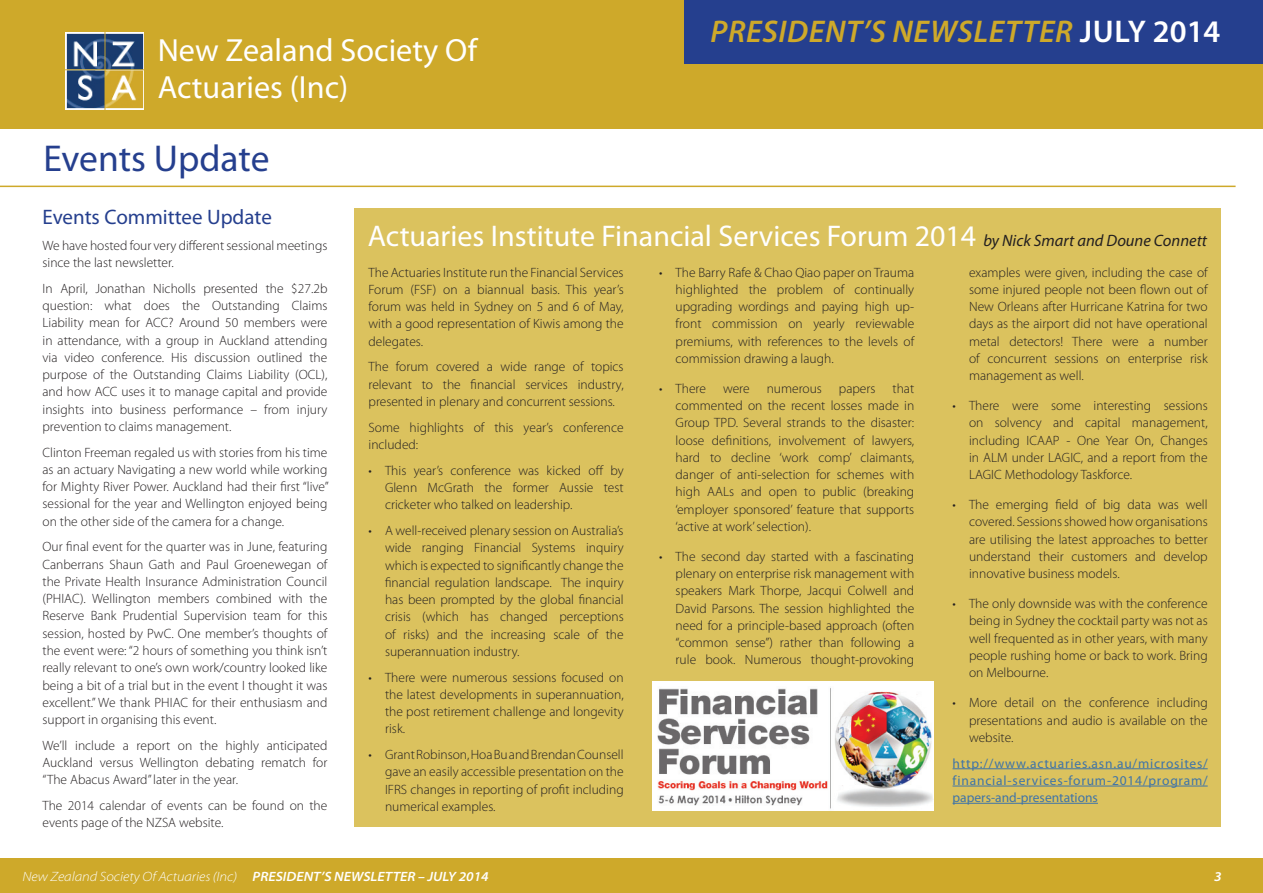
<style>
.page{position:relative;width:1263px;height:893px;background:#fff}
.page>*{position:absolute;margin:0;border:0;box-sizing:border-box;transform-origin:0 0}
.t1{font:37.5px "Myriad Pro";letter-spacing:-.005em;color:#253f8e}
.t2{font:32.25px/37.2px "Myriad Pro";color:#fff}
.t3{font:italic 600 31.5px "Myriad Pro";letter-spacing:.02em;color:#cea92a}
.t4{font:30px "Myriad Pro";color:#fff}
.t5{font:21px "Myriad Pro";color:#253f8e}
.t6{font:300 13.5px/17.2px "Myriad Pro";color:#231f20;text-align:justify}
.t7{font:13.5px/17.2px "Myriad Pro";letter-spacing:.055em;color:#3f74a8;text-align:justify}
.t8{font:italic 300 semi-expanded 13.5px "Myriad Pro";color:#fff}
.t9{font:italic 600 semi-expanded 13.5px "Myriad Pro";color:#fff}
.s1{font-style:normal;color:#fff}
.s2{font-style:italic;font-size:16.5px;color:#231f20}
.s3{font-weight:600}
</style>
<div class="page">
<div style="left:0;top:0;width:1263px;height:129px;background:#cea92a"></div>
<img style="left:66px;top:32px;width:78px;height:78px">
<div style="left:685px;top:0;width:578px;height:64px;background:#253f8e"></div>
<div style="left:0;top:858px;width:1263px;height:35px;background:#cea92a"></div>
<div style="left:354px;top:208px;width:866px;height:619px;background:#dbc25e"></div>
<hr style="left:0;top:186px;width:1235px;height:1px;background:#cea92a">
<img style="left:652px;top:681px;width:282px;height:129px">
<hr style="left:952px;top:768px;width:256px;height:1px;background:#3f74a8">
<hr style="left:952px;top:786px;width:256px;height:1px;background:#3f74a8">
<hr style="left:952px;top:803px;width:146px;height:1px;background:#3f74a8">
<h2 class="t2" style="left:158px;top:31px;width:321px">New Zealand Society Of<br>Actuaries (Inc)</h2>
<h3 class="t3" style="left:710px;top:12px;width:511px">PRESIDENT’S NEWSLETTER <span class="s1">JULY 2014</span></h3>
<h1 class="t1" style="left:43px;top:136px;width:228px">Events Update</h1>
<h3 class="t5" style="left:43px;top:204px;width:231px">Events Committee Update</h3>
<p class="t6" style="left:43px;top:237px;width:286px">We have hosted four very different sessional meetings since the last newsletter.</p>
<p class="t6" style="left:43px;top:280px;width:286px">In April, Jonathan Nicholls presented the $27.2b question: what does the Outstanding Claims Liability mean for ACC? Around 50 members were in attendance, with a group in Auckland attending via video conference. His discussion outlined the purpose of the Outstanding Claims Liability (OCL), and how ACC uses it to manage capital and provide insights into business performance – from injury prevention to claims management.</p>
<p class="t6" style="left:43px;top:443px;width:288px">Clinton Freeman regaled us with stories from his time as an actuary Navigating a new world while working for Mighty River Power. Auckland had their first “live” sessional for the year and Wellington enjoyed being on the other side of the camera for a change.</p>
<p class="t6" style="left:43px;top:538px;width:286px">Our final event for the quarter was in June, featuring Canberrans Shaun Gath and Paul Groenewegan of the Private Health Insurance Administration Council (PHIAC). Wellington members combined with the Reserve Bank Prudential Supervision team for this session, hosted by PwC. One member’s thoughts of the event were: “2 hours of something you think isn’t really relevant to one’s own work/country looked like being a bit of a trial but in the event I thought it was excellent.” We thank PHIAC for their enthusiasm and support in organising this event.</p>
<p class="t6" style="left:43px;top:736px;width:286px">We’ll include a report on the highly anticipated Auckland versus Wellington debating rematch for “The Abacus Award” later in the year.</p>
<p class="t6" style="left:43px;top:797px;width:286px">The 2014 calendar of events can be found on the events page of the NZSA website.</p>
<h3 class="t4" style="left:368px;top:217px;width:841px">Actuaries Institute Financial Services Forum 2014 <span class="s2">by Nick Smart and Doune Connett</span></h3>
<p class="t6" style="left:676px;top:263px;width:240px;text-indent:-16px">• The Barry Rafe &amp; Chao Qiao paper on Trauma highlighted the problem of continually upgrading wordings and paying high up&shy;front commission on yearly reviewable premiums, with references to the levels of commission drawing a laugh.</p>
<p class="t6" style="left:659px;top:380px;width:48px">• There</p>
<p class="t6" style="left:723px;top:380px;width:28px">were</p>
<p class="t6" style="left:767px;top:380px;width:57px">numerous</p>
<p class="t6" style="left:839px;top:380px;width:38px">papers</p>
<p class="t6" style="left:969px;top:263px;width:240px">examples were given, including the case of some injured people not been flown out of New Orleans after Hurricane Katrina for two days as the airport did not have operational metal detectors! There were a number of concurrent sessions on enterprise risk management as well.</p>
<p class="t6" style="left:969px;top:397px;width:240px;text-indent:-16px">• There were some interesting sessions on solvency and capital management, including ICAAP - One Year On, Changes in ALM under LAGIC, and a report from the LAGIC Methodology Taskforce.</p>
<p class="t6" style="left:969px;top:496px;width:240px;text-indent:-16px">• The emerging field of big data was well covered. Sessions showed how organisations are utilising the latest approaches to better understand their customers and develop innovative business models.</p>
<p class="t6" style="left:969px;top:595px;width:240px;text-indent:-17px">• The only downside was with the conference being in Sydney the cocktail party was not as well frequented as in other years, with many people rushing home or back to work. Bring on Melbourne.</p>
<p class="t6" style="left:969px;top:694px;width:240px;text-indent:-17px">• More detail on the conference including presentations and audio is available on the website.</p>
<p class="t7" style="left:952px;top:754px;width:257px">http://www.actuaries.asn.au/microsites/ financial-services-forum-2014/program/ papers-and-presentations</p>
<p class="t6" style="left:369px;top:263px;width:257px">The Actuaries Institute run the Financial Services Forum (FSF) on a biannual basis. This year’s forum was held in Sydney on 5 and 6 of May, with a good representation of Kiwis among the delegates.</p>
<p class="t6" style="left:369px;top:358px;width:257px">The forum covered a wide range of topics relevant to the financial services industry, presented in plenary and concurrent sessions.</p>
<p class="t6" style="left:369px;top:418px;width:257px">Some highlights of this year’s conference included:</p>
<p class="t6" style="left:385px;top:461px;width:240px;text-indent:-16px">• This year’s conference was kicked off by Glenn McGrath the former Aussie test cricketer who talked on leadership.</p>
<p class="t6" style="left:385px;top:522px;width:240px;text-indent:-17px">• A well-received plenary session on Australia’s wide ranging Financial Systems inquiry which is expected to significantly change the financial regulation landscape. The inquiry has been prompted by the global financial crisis (which has changed perceptions of risks) and the increasing scale of the superannuation industry.</p>
<p class="t6" style="left:385px;top:668px;width:240px;text-indent:-17px">• There were numerous sessions focused on the latest developments in superannuation, the post retirement challenge and longevity risk.</p>
<p class="t6" style="left:385px;top:746px;width:240px;text-indent:-16px">• GrantRobinson,HoaBuandBrendanCounsell gave an easily accessible presentation on the IFRS changes in reporting of profit including numerical examples.</p>
<p class="t6" style="left:676px;top:380px;width:240px;text-indent:217px">that commented on the recent losses made in Group TPD. Several strands to the disaster: loose definitions, involvement of lawyers, hard to decline ‘work comp’ claimants, danger of anti-selection for schemes with high AALs and open to public (breaking ‘employer sponsored’ feature that supports ‘active at work’ selection).</p>
<p class="t6" style="left:676px;top:548px;width:240px;text-indent:-17px">• The second day started with a fascinating plenary on enterprise risk management with speakers Mark Thorpe, Jacqui Colwell and David Parsons. The session highlighted the need for a principle-based approach (often “common sense”) rather than following a rule book. Numerous thought-provoking</p>
<p class="t8" style="left:22px;top:868px;width:468px">New Zealand Society Of Actuaries (Inc) <span class="s3">PRESIDENT’S NEWSLETTER – JULY 2014</span></p>
<p class="t9" style="left:1214px;top:869px;width:9px">3</p>
</div>
